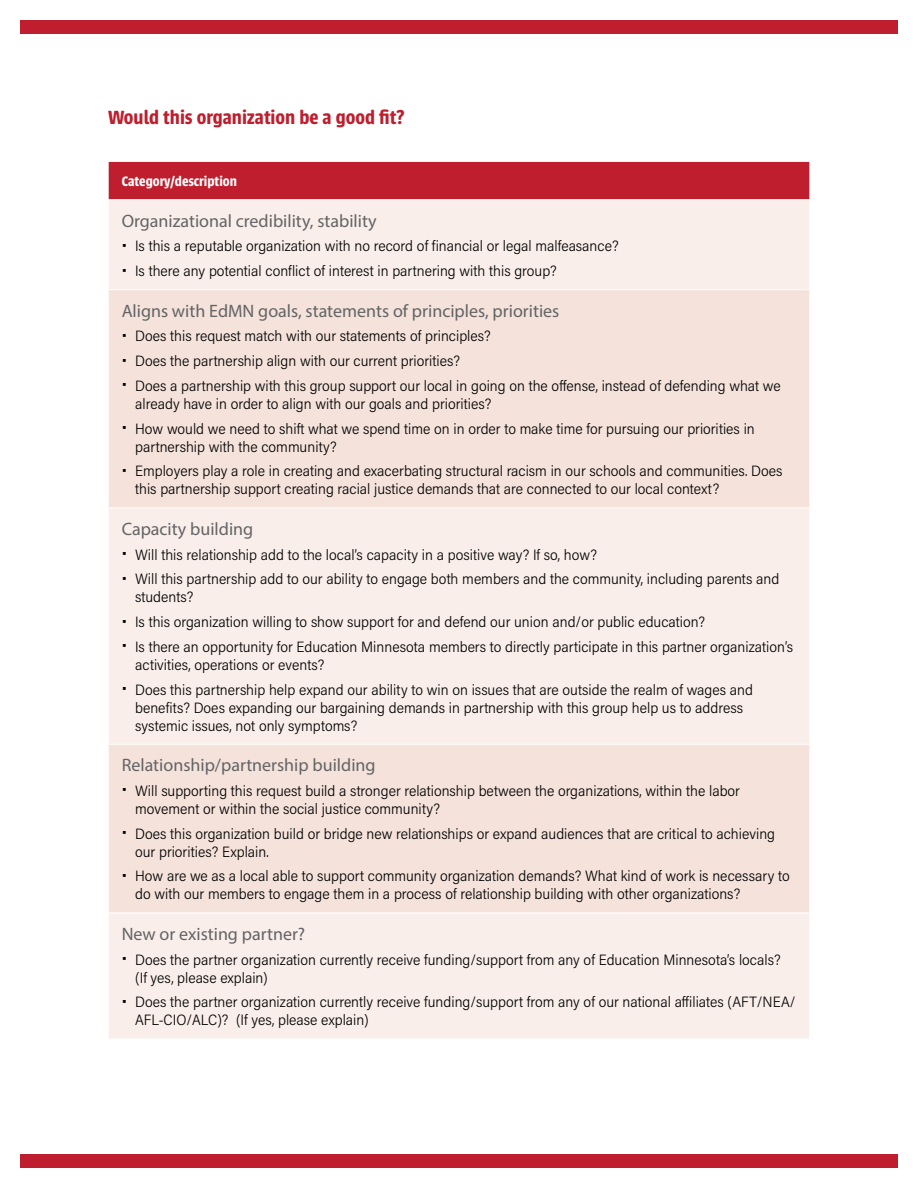
<style>
.page{position:relative;width:918px;height:1188px;background:#fff}
.page>*{position:absolute;margin:0;border:0;box-sizing:border-box;transform-origin:0 0}
.t1{font:600 21px "Urbana";color:#be1e2d}
.t2{font:18px "Myriad Pro";color:#636466}
.t3{font:300 15px/18px "Acumin Pro Semi Cond";color:#000}
.t4{font:600 15px "Urbana";color:#fff}
.s1{font-size:18px}
</style>
<div class="page">
<div style="left:20px;top:20px;width:878px;height:14px;background:#be1e2d"></div>
<div style="left:20px;top:1154px;width:878px;height:14px;background:#be1e2d"></div>
<div style="left:108px;top:161px;width:702px;height:39px;background:#be1e2d"></div>
<div style="left:109px;top:200px;width:700px;height:838px;background:#f9eeea"></div>
<svg style="left:109px;top:290px;width:700px;height:623px;background:#f5e6e0"></svg>
<hr style="left:108px;top:161px;width:702px;height:1px;background:#fff">
<hr style="left:108px;top:162px;width:1px;height:38px;background:#fff">
<hr style="left:108px;top:199px;width:702px;height:1px;background:#fff">
<hr style="left:108px;top:289px;width:702px;height:1px;background:#fff">
<hr style="left:108px;top:508px;width:702px;height:1px;background:#fff">
<hr style="left:108px;top:744px;width:702px;height:1px;background:#fff">
<hr style="left:108px;top:913px;width:702px;height:1px;background:#fff">
<h1 class="t1" style="left:108px;top:105px;width:298px">Would this organization be a good fit?</h1>
<p class="t4" style="left:122px;top:173px;width:117px">Category/description</p>
<p class="t2" style="left:122px;top:210px;width:256px">Organizational credibility, stability</p>
<p class="t3" style="left:122px;top:237px;width:498px"><span class="s1">•</span> Is this a reputable organization with no record of financial or legal malfeasance?</p>
<p class="t3" style="left:122px;top:261px;width:437px"><span class="s1">•</span> Is there any potential conflict of interest in partnering with this group?</p>
<p class="t2" style="left:122px;top:300px;width:439px">Aligns with EdMN goals, statements of principles, priorities</p>
<p class="t3" style="left:122px;top:327px;width:371px"><span class="s1">•</span> Does this request match with our statements of principles?</p>
<p class="t3" style="left:122px;top:351px;width:340px"><span class="s1">•</span> Does the partnership align with our current priorities?</p>
<p class="t3" style="left:135px;top:376px;width:647px;text-indent:-14px"><span class="s1">•</span> Does a partnership with this group support our local in going on the offense, instead of defending what we already have in order to align with our goals and priorities?</p>
<p class="t3" style="left:135px;top:419px;width:621px;text-indent:-14px"><span class="s1">•</span> How would we need to shift what we spend time on in order to make time for pursuing our priorities in partnership with the community?</p>
<p class="t3" style="left:135px;top:462px;width:649px;text-indent:-14px"><span class="s1">•</span> Employers play a role in creating and exacerbating structural racism in our schools and communities. Does this partnership support creating racial justice demands that are connected to our local context?</p>
<p class="t2" style="left:122px;top:518px;width:133px">Capacity building</p>
<p class="t3" style="left:122px;top:545px;width:477px"><span class="s1">•</span> Will this relationship add to the local’s capacity in a positive way? If so, how?</p>
<p class="t3" style="left:135px;top:570px;width:646px;text-indent:-14px"><span class="s1">•</span> Will this partnership add to our ability to engage both members and the community, including parents and students?</p>
<p class="t3" style="left:122px;top:612px;width:585px"><span class="s1">•</span> Is this organization willing to show support for and defend our union and/or public education?</p>
<p class="t3" style="left:135px;top:637px;width:659px;text-indent:-14px"><span class="s1">•</span> Is there an opportunity for Education Minnesota members to directly participate in this partner organization’s activities, operations or events?</p>
<p class="t3" style="left:135px;top:680px;width:619px;text-indent:-14px"><span class="s1">•</span> Does this partnership help expand our ability to win on issues that are outside the realm of wages and benefits? Does expanding our bargaining demands in partnership with this group help us to address systemic issues, not only symptoms?</p>
<p class="t2" style="left:122px;top:754px;width:255px">Relationship/partnership building</p>
<p class="t3" style="left:135px;top:781px;width:606px;text-indent:-14px"><span class="s1">•</span> Will supporting this request build a stronger relationship between the organizations, within the labor movement or within the social justice community?</p>
<p class="t3" style="left:135px;top:824px;width:641px;text-indent:-14px"><span class="s1">•</span> Does this organization build or bridge new relationships or expand audiences that are critical to achieving our priorities? Explain.</p>
<p class="t3" style="left:135px;top:867px;width:656px;text-indent:-14px"><span class="s1">•</span> How are we as a local able to support community organization demands? What kind of work is necessary to do with our members to engage them in a process of relationship building with other organizations?</p>
<p class="t2" style="left:122px;top:923px;width:185px">New or existing partner?</p>
<p class="t3" style="left:135px;top:950px;width:647px;text-indent:-14px"><span class="s1">•</span> Does the partner organization currently receive funding/support from any of Education Minnesota’s locals? (If yes, please explain)</p>
<p class="t3" style="left:135px;top:993px;width:662px;text-indent:-14px"><span class="s1">•</span> Does the partner organization currently receive funding/support from any of our national affiliates (AFT/NEA/<br>AFL-CIO/ALC)? (If yes, please explain)</p>
</div>
